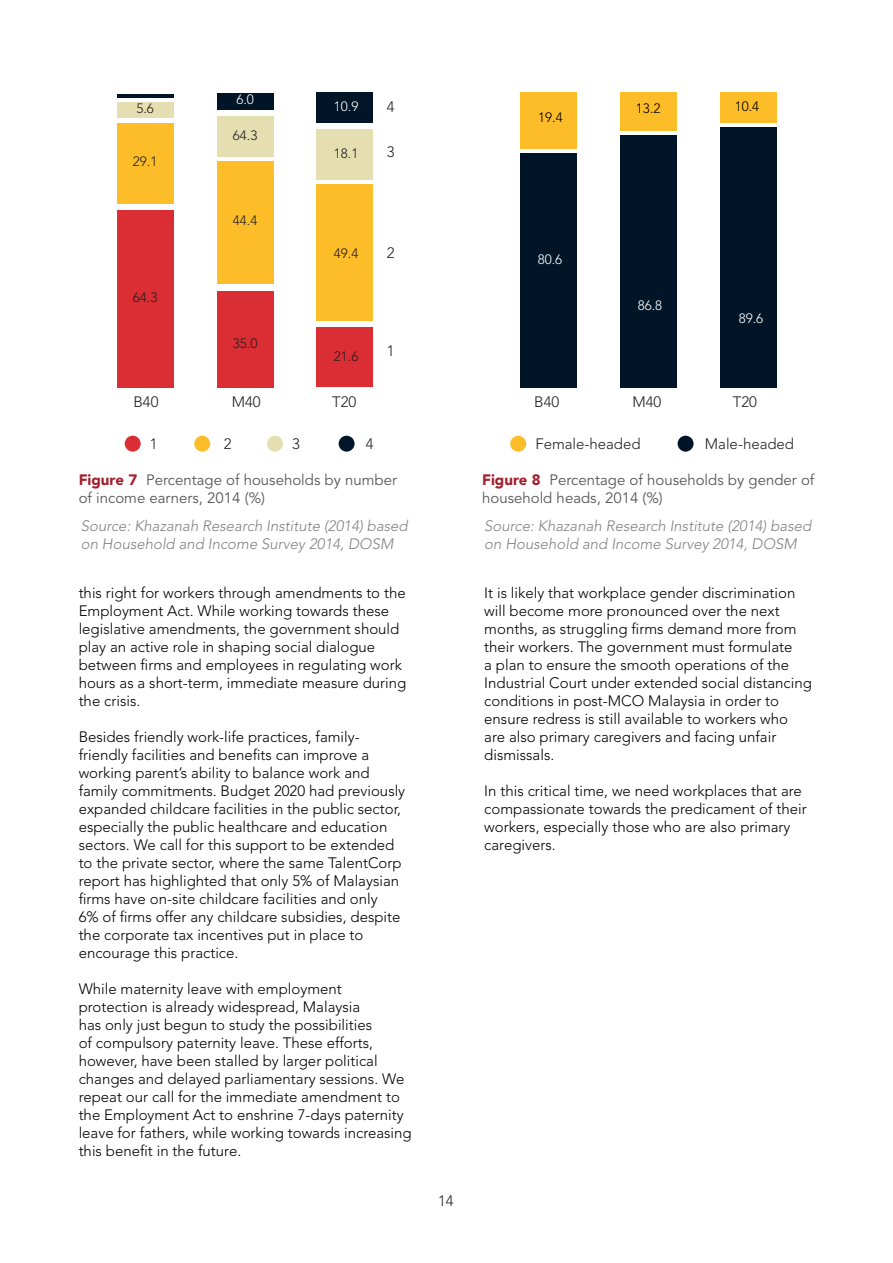
<style>
.page{position:relative;width:893px;height:1263px;background:#fff}
.page>*{position:absolute;margin:0;border:0;box-sizing:border-box;transform-origin:0 0}
.t1{font:300 15px/18px "Avenir LT Std";color:#000001}
.t2{font:italic 300 15px/18px "Avenir LT Std";color:#808285}
.t3{font:15px/18px "Avenir LT Std";color:#57585a}
.t4{font:300 15px "Avenir LT Std";color:#231f20}
.t5{font:300 13.5px "Avenir LT Std";color:#231f20}
.t6{font:300 13.5px "Avenir LT Std";color:#fff}
.t7{font:300 13.5px "Avenir LT Std";color:#000}
.s1{font-weight:900;color:#a2202e}
</style>
<div class="page">
<div style="left:521px;top:153px;width:56px;height:234px;background:#001528"></div>
<div style="left:521px;top:93px;width:56px;height:56px;background:#fdbd28"></div>
<div style="left:620px;top:135px;width:57px;height:252px;background:#001528"></div>
<div style="left:620px;top:93px;width:57px;height:38px;background:#fdbd28"></div>
<div style="left:720px;top:127px;width:56px;height:260px;background:#001528"></div>
<div style="left:720px;top:93px;width:56px;height:30px;background:#fdbd28"></div>
<div style="left:117px;top:210px;width:57px;height:177px;background:#da2e34"></div>
<div style="left:117px;top:123px;width:57px;height:81px;background:#fdbd28"></div>
<div style="left:117px;top:103px;width:57px;height:15px;background:#e4deb0"></div>
<hr style="left:117px;top:95px;width:57px;height:3px;background:#001528">
<div style="left:217px;top:291px;width:56px;height:96px;background:#da2e34"></div>
<div style="left:217px;top:161px;width:56px;height:123px;background:#fdbd28"></div>
<div style="left:217px;top:116px;width:56px;height:41px;background:#e4deb0"></div>
<div style="left:217px;top:93px;width:56px;height:17px;background:#001528"></div>
<div style="left:317px;top:327px;width:56px;height:60px;background:#da2e34"></div>
<div style="left:317px;top:184px;width:56px;height:137px;background:#fdbd28"></div>
<div style="left:317px;top:129px;width:56px;height:50px;background:#e4deb0"></div>
<div style="left:317px;top:93px;width:56px;height:30px;background:#001528"></div>
<div style="left:125px;top:436px;width:16px;height:16px;background:#da2e34;border-radius:50%"></div>
<div style="left:194px;top:436px;width:16px;height:16px;background:#fdbd28;border-radius:50%"></div>
<div style="left:267px;top:436px;width:16px;height:16px;background:#e4deb0;border-radius:50%"></div>
<div style="left:339px;top:436px;width:16px;height:16px;background:#001528;border-radius:50%"></div>
<div style="left:510px;top:436px;width:16px;height:16px;background:#fdbd28;border-radius:50%"></div>
<div style="left:678px;top:436px;width:15px;height:16px;background:#001528;border-radius:50%"></div>
<p class="t6" style="left:236px;top:92px;width:19px">6.0</p>
<p class="t6" style="left:334px;top:99px;width:26px">10.9</p>
<p class="t5" style="left:136px;top:101px;width:19px">5.6</p>
<p class="t4" style="left:387px;top:98px;width:9px">4</p>
<p class="t5" style="left:133px;top:154px;width:26px">29.1</p>
<p class="t5" style="left:133px;top:289px;width:26px">64.3</p>
<p class="t5" style="left:233px;top:127px;width:26px">64.3</p>
<p class="t5" style="left:233px;top:212px;width:26px">44.4</p>
<p class="t5" style="left:233px;top:335px;width:26px">35.0</p>
<p class="t5" style="left:334px;top:146px;width:26px">18.1</p>
<p class="t5" style="left:334px;top:245px;width:26px">49.4</p>
<p class="t5" style="left:334px;top:348px;width:26px">21.6</p>
<p class="t4" style="left:134px;top:393px;width:27px">B40</p>
<p class="t4" style="left:232px;top:393px;width:30px">M40</p>
<p class="t4" style="left:332px;top:393px;width:26px">T20</p>
<p class="t4" style="left:387px;top:143px;width:9px">3</p>
<p class="t4" style="left:387px;top:244px;width:9px">2</p>
<p class="t4" style="left:387px;top:342px;width:9px">1</p>
<p class="t7" style="left:538px;top:109px;width:26px">19.4</p>
<p class="t6" style="left:538px;top:251px;width:26px">80.6</p>
<p class="t7" style="left:636px;top:101px;width:26px">13.2</p>
<p class="t7" style="left:735px;top:99px;width:26px">10.4</p>
<p class="t6" style="left:638px;top:298px;width:26px">86.8</p>
<p class="t6" style="left:739px;top:310px;width:26px">89.6</p>
<p class="t4" style="left:534px;top:393px;width:27px">B40</p>
<p class="t4" style="left:632px;top:393px;width:30px">M40</p>
<p class="t4" style="left:733px;top:393px;width:26px">T20</p>
<p class="t4" style="left:150px;top:435px;width:9px">1</p>
<p class="t4" style="left:224px;top:435px;width:9px">2</p>
<p class="t4" style="left:292px;top:435px;width:9px">3</p>
<p class="t4" style="left:366px;top:435px;width:9px">4</p>
<p class="t4" style="left:535px;top:435px;width:107px">Female-headed</p>
<p class="t4" style="left:705px;top:435px;width:91px">Male-headed</p>
<p class="t3" style="left:79px;top:471px;width:320px"><span class="s1">Figure 7</span> Percentage of households by number of income earners, 2014 (%)</p>
<p class="t2" style="left:81px;top:517px;width:328px">Source: Khazanah Research Institute (2014) based on Household and Income Survey 2014, DOSM</p>
<p class="t1" style="left:79px;top:584px;width:329px">this right for workers through amendments to the Employment Act. While working towards these legislative amendments, the government should play an active role in shaping social dialogue between firms and employees in regulating work hours as a short-term, immediate measure during the crisis.</p>
<p class="t1" style="left:79px;top:728px;width:328px">Besides friendly work-life practices, family&shy;friendly facilities and benefits can improve a working parent’s ability to balance work and family commitments. Budget 2020 had previously expanded childcare facilities in the public sector, especially the public healthcare and education sectors. We call for this support to be extended to the private sector, where the same TalentCorp report has highlighted that only 5% of Malaysian firms have on-site childcare facilities and only<br>6% of firms offer any childcare subsidies, despite the corporate tax incentives put in place to encourage this practice.</p>
<p class="t1" style="left:79px;top:980px;width:335px">While maternity leave with employment protection is already widespread, Malaysia<br>has only just begun to study the possibilities<br>of compulsory paternity leave. These efforts, however, have been stalled by larger political changes and delayed parliamentary sessions. We repeat our call for the immediate amendment to the Employment Act to enshrine 7-days paternity leave for fathers, while working towards increasing this benefit in the future.</p>
<p class="t4" style="left:438px;top:1192px;width:17px">14</p>
<p class="t3" style="left:482px;top:471px;width:334px"><span class="s1">Figure 8</span> Percentage of households by gender of household heads, 2014 (%)</p>
<p class="t2" style="left:484px;top:517px;width:328px">Source: Khazanah Research Institute (2014) based on Household and Income Survey 2014, DOSM</p>
<p class="t1" style="left:484px;top:584px;width:329px">It is likely that workplace gender discrimination will become more pronounced over the next months, as struggling firms demand more from their workers. The government must formulate<br>a plan to ensure the smooth operations of the Industrial Court under extended social distancing conditions in post-MCO Malaysia in order to ensure redress is still available to workers who are also primary caregivers and facing unfair dismissals.</p>
<p class="t1" style="left:484px;top:782px;width:324px">In this critical time, we need workplaces that are compassionate towards the predicament of their workers, especially those who are also primary caregivers.</p>
</div>
